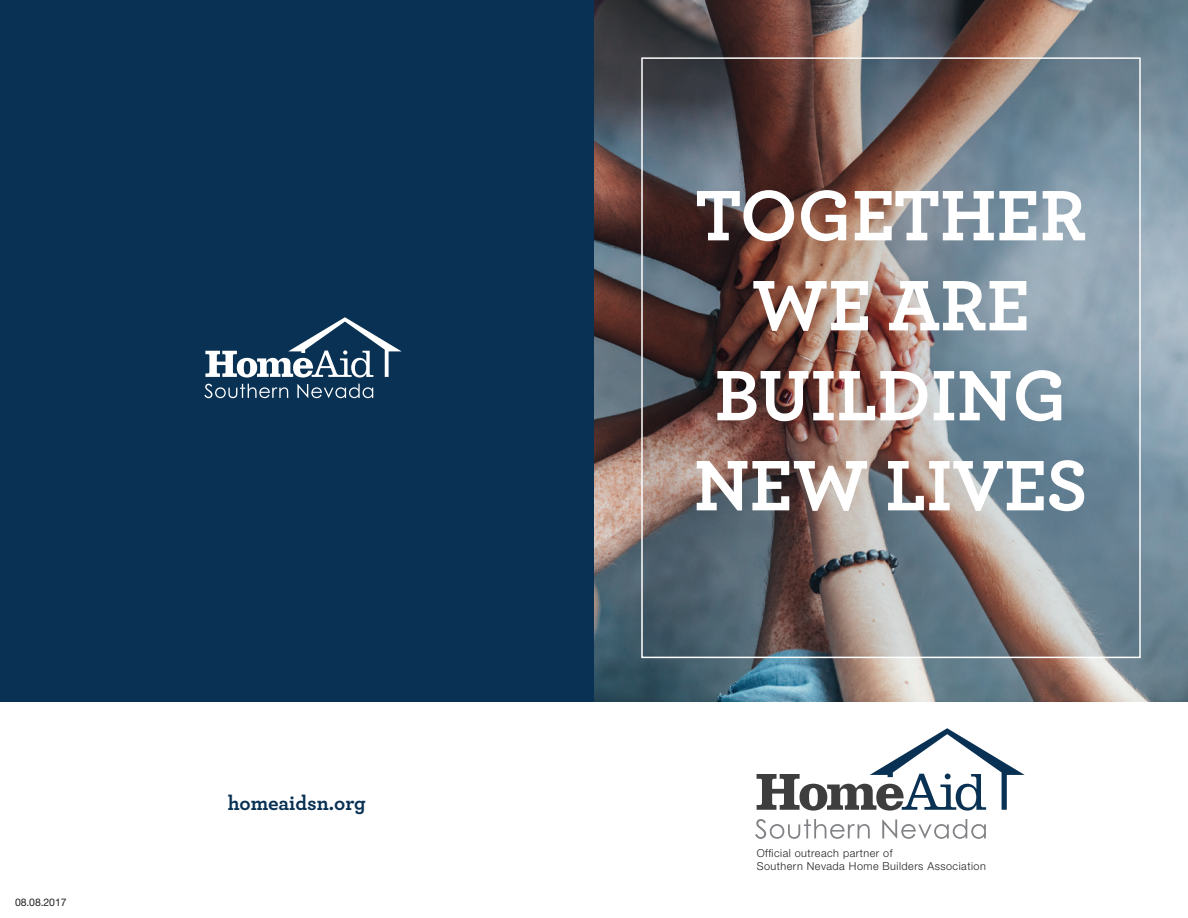
<style>
.page{position:relative;width:1188px;height:918px;background:#fff}
.page>*{position:absolute;margin:0;border:0;box-sizing:border-box;transform-origin:0 0}
.t1{font:700 75px/90px "Archer";color:#fff;text-align:center}
.t2{font:700 21px "Archer";letter-spacing:-.005em;color:#093153}
.t3{font:300 10.95px/13.2px "Helvetica Neue";letter-spacing:.045em;color:#231f20}
.t4{font:10.5px "Helvetica Neue";letter-spacing:-.01em;color:#231f20}
</style>
<div class="page">
<img style="left:594px;top:0;width:594px;height:702px">
<svg style="left:644px;top:60px;width:494px;height:595px;background:#777376"></svg>
<div style="left:641px;top:57px;width:500px;height:601px;border:2px solid #fff"></div>
<div style="left:0;top:0;width:594px;height:702px;background:#093153"></div>
<svg style="left:757px;top:728px;width:268px;height:83px"></svg>
<svg style="left:755px;top:819px;width:115px;height:20px"></svg>
<svg style="left:882px;top:819px;width:104px;height:20px"></svg>
<svg style="left:205px;top:317px;width:197px;height:61px"></svg>
<svg style="left:204px;top:384px;width:84px;height:14px"></svg>
<svg style="left:297px;top:384px;width:76px;height:14px"></svg>
<p class="t4" style="left:15px;top:896px;width:53px">08.08.2017</p>
<h2 class="t2" style="left:228px;top:786px;width:140px">homeaidsn.org</h2>
<h1 class="t1" style="left:694px;top:166px;width:395px">TOGETHER<br>WE ARE<br>BUILDING<br>NEW LIVES</h1>
<p class="t3" style="left:757px;top:846px;width:231px">Official outreach partner of<br>Southern Nevada Home Builders Association</p>
</div>
